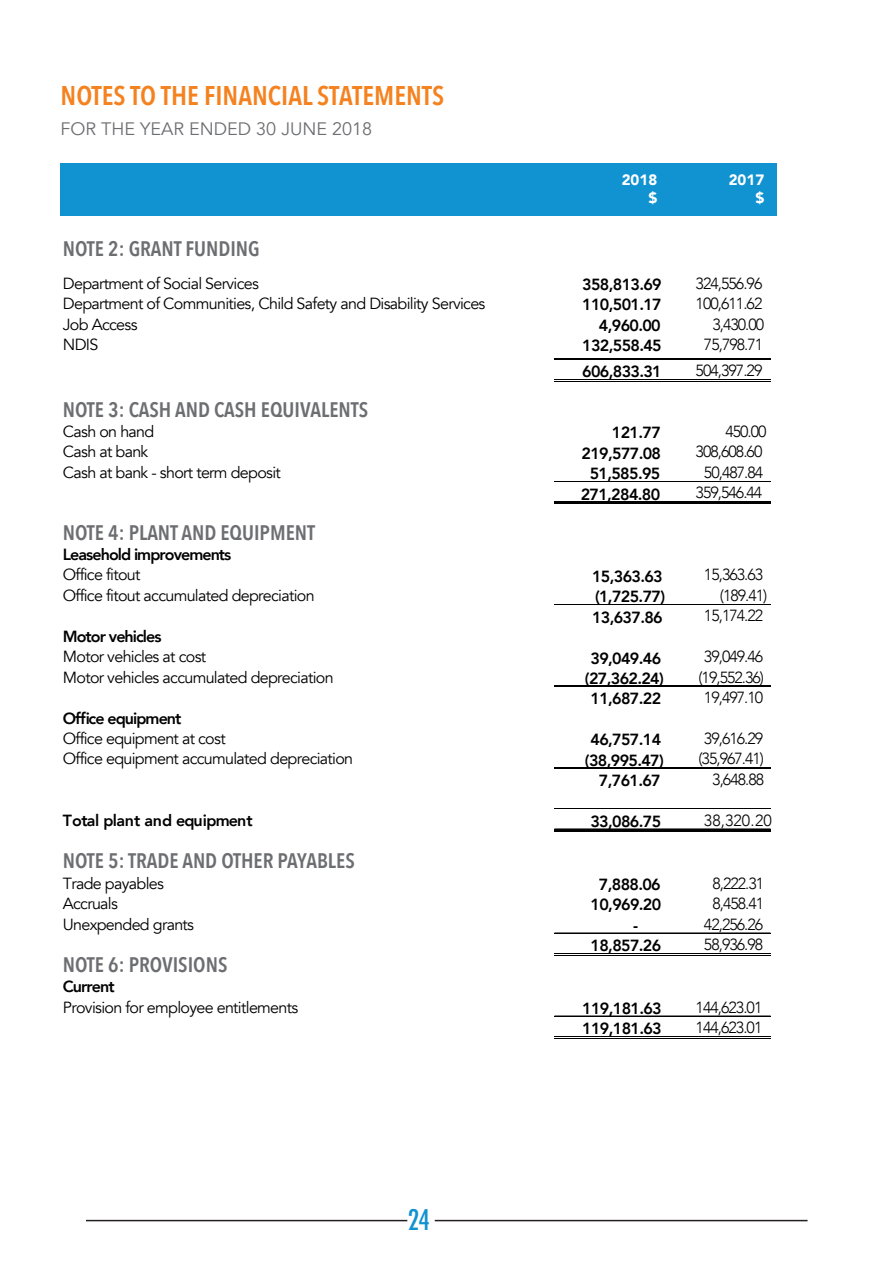
<style>
.page{position:relative;width:893px;height:1263px;background:#fff}
.page>*{position:absolute;margin:0;border:0;box-sizing:border-box;transform-origin:0 0}
.t1{font:500 condensed 27.75px "Futura";color:#1192d1}
.t2{font:600 27px "Avenir Next Condensed";color:#f58220}
.t3{font:600 21px "Avenir Next Condensed";color:#6d6e71}
.t4{font:18px "Avenir";color:#6d6e71}
.t5{font:16.05px "Avenir";letter-spacing:-.04em;color:#010101}
.t6{font:800 16.05px "Avenir";letter-spacing:-.04em;color:#010101}
.t7{font:300 16.05px "Avenir";letter-spacing:-.06em;color:#010101}
.t8{font:800 16.05px "Avenir";letter-spacing:-.06em;color:#010101}
.t9{font:900 15px "Avenir";color:#fff}
</style>
<div class="page">
<hr style="left:86px;top:1220px;width:721px;height:1px;background:#231f20">
<svg style="left:406px;top:1219px;width:30px;height:3px"></svg>
<div style="left:61px;top:163px;width:716px;height:52px;background:#1192d1"></div>
<hr style="left:554px;top:359px;width:216px;height:1px;background:#010101">
<hr style="left:554px;top:379px;width:216px;height:1px;background:#010101">
<hr style="left:554px;top:381px;width:216px;height:1px;background:#010101">
<hr style="left:554px;top:481px;width:216px;height:1px;background:#010101">
<hr style="left:554px;top:502px;width:216px;height:1px;background:#010101">
<hr style="left:554px;top:503px;width:216px;height:1px;background:#010101">
<hr style="left:554px;top:604px;width:216px;height:1px;background:#010101">
<hr style="left:554px;top:686px;width:216px;height:1px;background:#010101">
<hr style="left:554px;top:767px;width:216px;height:1px;background:#010101">
<hr style="left:554px;top:768px;width:216px;height:1px;background:#010101">
<hr style="left:554px;top:808px;width:216px;height:1px;background:#010101">
<hr style="left:554px;top:829px;width:216px;height:1px;background:#010101">
<hr style="left:554px;top:831px;width:216px;height:1px;background:#010101">
<hr style="left:554px;top:933px;width:216px;height:1px;background:#010101">
<hr style="left:554px;top:953px;width:216px;height:1px;background:#010101">
<hr style="left:554px;top:955px;width:216px;height:1px;background:#010101">
<hr style="left:554px;top:1016px;width:216px;height:1px;background:#010101">
<hr style="left:554px;top:1036px;width:216px;height:1px;background:#010101">
<hr style="left:554px;top:1038px;width:216px;height:1px;background:#010101">
<h2 class="t2" style="left:61px;top:72px;width:385px">NOTES TO THE FINANCIAL STATEMENTS</h2>
<p class="t4" style="left:61px;top:118px;width:313px">FOR THE YEAR ENDED 30 JUNE 2018</p>
<p class="t9" style="left:622px;top:167px;width:37px">2018</p>
<p class="t9" style="left:729px;top:167px;width:37px">2017</p>
<p class="t9" style="left:648px;top:185px;width:10px">$</p>
<p class="t9" style="left:755px;top:185px;width:10px">$</p>
<h3 class="t3" style="left:63px;top:231px;width:198px">NOTE 2: GRANT FUNDING</h3>
<p class="t5" style="left:63px;top:274px;width:198px">Department of Social Services</p>
<p class="t6" style="left:582px;top:272px;width:81px">358,813.69</p>
<p class="t7" style="left:696px;top:274px;width:68px">324,556.96</p>
<p class="t5" style="left:63px;top:294px;width:424px">Department of Communities, Child Safety and Disability Services</p>
<p class="t6" style="left:582px;top:292px;width:81px">110,501.17</p>
<p class="t7" style="left:696px;top:294px;width:68px">100,611.62</p>
<p class="t5" style="left:63px;top:314px;width:76px">Job Access</p>
<p class="t6" style="left:599px;top:313px;width:63px">4,960.00</p>
<p class="t7" style="left:712px;top:314px;width:53px">3,430.00</p>
<p class="t5" style="left:63px;top:335px;width:37px">NDIS</p>
<p class="t6" style="left:582px;top:333px;width:81px">132,558.45</p>
<p class="t7" style="left:704px;top:335px;width:61px">75,798.71</p>
<p class="t6" style="left:582px;top:359px;width:81px">606,833.31</p>
<p class="t7" style="left:696px;top:361px;width:68px">504,397.29</p>
<h3 class="t3" style="left:63px;top:391px;width:307px">NOTE 3: CASH AND CASH EQUIVALENTS</h3>
<p class="t5" style="left:63px;top:422px;width:93px">Cash on hand</p>
<p class="t6" style="left:612px;top:420px;width:50px">121.77</p>
<p class="t7" style="left:725px;top:422px;width:43px">450.00</p>
<p class="t5" style="left:63px;top:442px;width:87px">Cash at bank</p>
<p class="t6" style="left:582px;top:441px;width:81px">219,577.08</p>
<p class="t7" style="left:696px;top:442px;width:68px">308,608.60</p>
<p class="t5" style="left:63px;top:463px;width:220px">Cash at bank - short term deposit</p>
<p class="t6" style="left:590px;top:461px;width:72px">51,585.95</p>
<p class="t7" style="left:704px;top:463px;width:61px">50,487.84</p>
<p class="t6" style="left:581px;top:481px;width:81px">271,284.80</p>
<p class="t7" style="left:696px;top:483px;width:68px">359,546.44</p>
<h3 class="t3" style="left:63px;top:514px;width:254px">NOTE 4: PLANT AND EQUIPMENT</h3>
<p class="t8" style="left:63px;top:542px;width:170px">Leasehold improvements</p>
<p class="t5" style="left:63px;top:565px;width:79px">Office fitout</p>
<p class="t6" style="left:592px;top:564px;width:72px">15,363.63</p>
<p class="t7" style="left:704px;top:565px;width:61px">15,363.63</p>
<p class="t5" style="left:63px;top:586px;width:253px">Office fitout accumulated depreciation</p>
<p class="t6" style="left:595px;top:584px;width:72px">(1,725.77)</p>
<p class="t7" style="left:720px;top:586px;width:49px">(189.41)</p>
<p class="t6" style="left:592px;top:604px;width:72px">13,637.86</p>
<p class="t7" style="left:704px;top:606px;width:61px">15,174.22</p>
<p class="t8" style="left:63px;top:624px;width:100px">Motor vehicles</p>
<p class="t5" style="left:63px;top:647px;width:145px">Motor vehicles at cost</p>
<p class="t6" style="left:590px;top:645px;width:72px">39,049.46</p>
<p class="t7" style="left:704px;top:647px;width:61px">39,049.46</p>
<p class="t5" style="left:63px;top:667px;width:272px">Motor vehicles accumulated depreciation</p>
<p class="t6" style="left:585px;top:666px;width:80px">(27,362.24)</p>
<p class="t7" style="left:698px;top:668px;width:67px">(19,552.36)</p>
<p class="t6" style="left:590px;top:686px;width:72px">11,687.22</p>
<p class="t7" style="left:704px;top:688px;width:61px">19,497.10</p>
<p class="t8" style="left:63px;top:706px;width:120px">Office equipment</p>
<p class="t5" style="left:63px;top:729px;width:164px">Office equipment at cost</p>
<p class="t6" style="left:590px;top:727px;width:72px">46,757.14</p>
<p class="t7" style="left:704px;top:729px;width:61px">39,616.29</p>
<p class="t5" style="left:63px;top:749px;width:292px">Office equipment accumulated depreciation</p>
<p class="t6" style="left:585px;top:748px;width:80px">(38,995.47)</p>
<p class="t7" style="left:698px;top:749px;width:67px">(35,967.41)</p>
<p class="t6" style="left:599px;top:768px;width:63px">7,761.67</p>
<p class="t7" style="left:712px;top:770px;width:53px">3,648.88</p>
<p class="t6" style="left:63px;top:808px;width:191px">Total plant and equipment</p>
<p class="t6" style="left:590px;top:809px;width:72px">33,086.75</p>
<p class="t7" style="left:704px;top:810px;width:69px">38,320.20</p>
<h3 class="t3" style="left:63px;top:843px;width:293px">NOTE 5: TRADE AND OTHER PAYABLES</h3>
<p class="t5" style="left:63px;top:874px;width:103px">Trade payables</p>
<p class="t6" style="left:599px;top:872px;width:63px">7,888.06</p>
<p class="t7" style="left:712px;top:874px;width:53px">8,222.31</p>
<p class="t5" style="left:63px;top:894px;width:57px">Accruals</p>
<p class="t6" style="left:591px;top:892px;width:72px">10,969.20</p>
<p class="t7" style="left:712px;top:894px;width:53px">8,458.41</p>
<p class="t5" style="left:63px;top:914px;width:133px">Unexpended grants</p>
<p class="t6" style="left:633px;top:913px;width:7px">-</p>
<p class="t7" style="left:704px;top:914px;width:61px">42,256.26</p>
<p class="t6" style="left:591px;top:933px;width:72px">18,857.26</p>
<p class="t7" style="left:704px;top:935px;width:61px">58,936.98</p>
<h3 class="t3" style="left:63px;top:946px;width:166px">NOTE 6: PROVISIONS</h3>
<p class="t8" style="left:63px;top:974px;width:53px">Current</p>
<p class="t5" style="left:63px;top:997px;width:237px">Provision for employee entitlements</p>
<p class="t6" style="left:582px;top:996px;width:81px">119,181.63</p>
<p class="t7" style="left:696px;top:998px;width:68px">144,623.01</p>
<p class="t6" style="left:582px;top:1016px;width:81px">119,181.63</p>
<p class="t7" style="left:696px;top:1018px;width:68px">144,623.01</p>
<h1 class="t1" style="left:408px;top:1202px;width:23px">24</h1>
</div>
